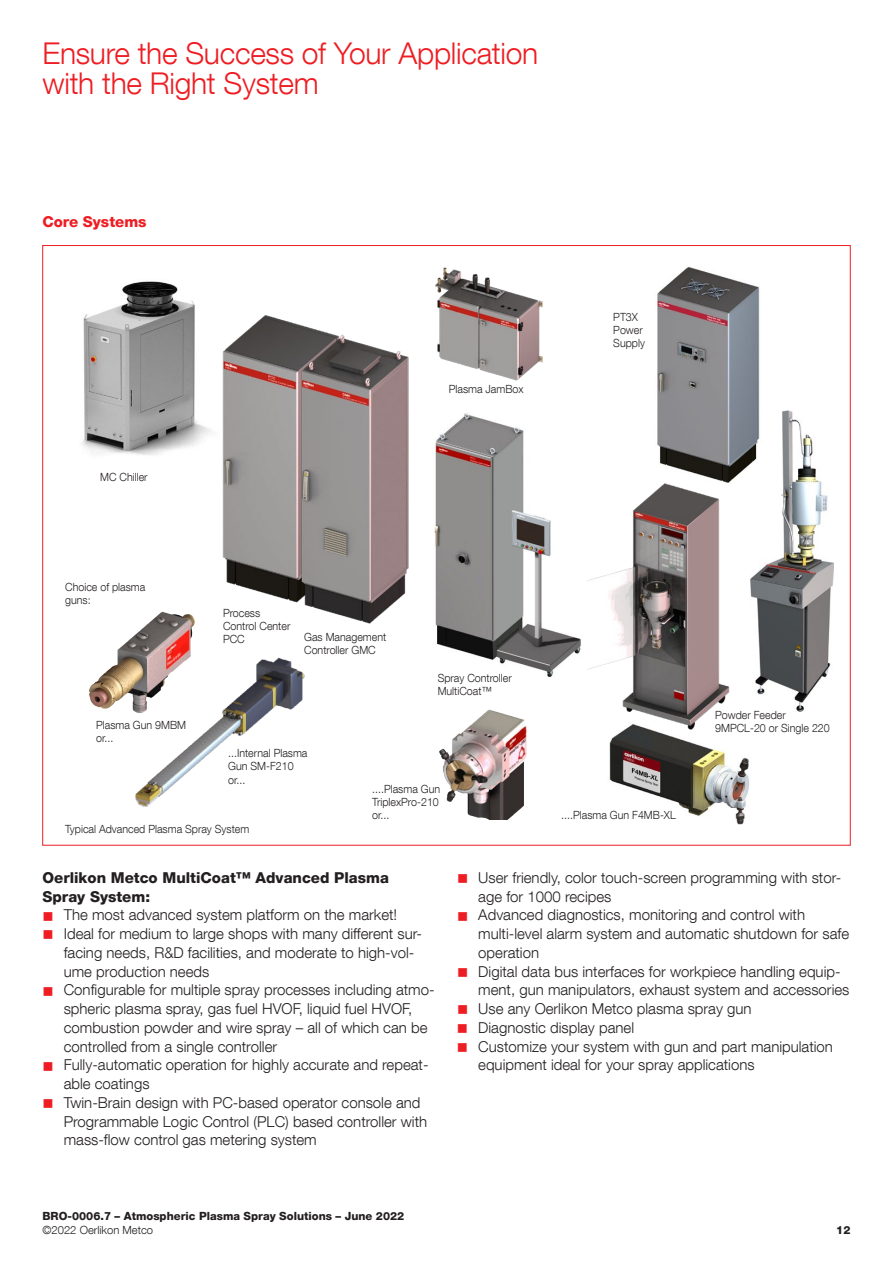
<style>
.page{position:relative;width:893px;height:1263px;background:#fff}
.page>*{position:absolute;margin:0;border:0;box-sizing:border-box;transform-origin:0 0}
.t1{font:300 30px/30px "Helvetica Neue LT Com";letter-spacing:-.01em;color:#ee1d23}
.t2{font:300 15px/18.8px "Helvetica Neue LT Com";color:#231f20}
.t3{font:800 15px/18.8px "Helvetica Neue LT Com";color:#231f20}
.t4{font:800 15px "Helvetica Neue LT Com";color:#ee1d23}
.t5{font:300 11.25px/13.2px "Helvetica Neue LT Com";color:#231f20;scale:.95 1}
.t6{font:800 11.25px "Helvetica Neue LT Com";color:#231f20}
.t7{font:300 11.25px "Helvetica Neue LT Com";color:#231f20}
.s1{color:#ee1d23}
</style>
<div class="page">
<img style="left:609px;top:731px;width:141px;height:94px">
<img style="left:750px;top:410px;width:83px;height:301px">
<img style="left:222px;top:315px;width:96px;height:288px">
<img style="left:298px;top:330px;width:111px;height:294px">
<img style="left:82px;top:281px;width:130px;height:174px">
<img style="left:657px;top:267px;width:105px;height:218px">
<img style="left:587px;top:482px;width:146px;height:249px">
<img style="left:135px;top:657px;width:170px;height:150px">
<img style="left:439px;top:709px;width:88px;height:110px">
<img style="left:435px;top:267px;width:108px;height:114px">
<img style="left:89px;top:611px;width:107px;height:103px">
<img style="left:434px;top:413px;width:147px;height:264px">
<h1 class="t1" style="left:43px;top:38px;width:497px">Ensure the Success of Your Application with the Right System</h1>
<p class="t4" style="left:42px;top:212px;width:106px">Core Systems</p>
<p class="t5" style="left:100px;top:470px;width:52px">MC Chiller</p>
<p class="t5" style="left:449px;top:382px;width:80px">Plasma JamBox</p>
<p class="t5" style="left:613px;top:310px;width:35px">PT3X<br>Power<br>Supply</p>
<p class="t5" style="left:65px;top:580px;width:86px">Choice of plasma guns:</p>
<p class="t5" style="left:96px;top:718px;width:96px">Plasma Gun 9MBM or...</p>
<p class="t5" style="left:223px;top:606px;width:72px">Process<br>Control Center<br>PCC</p>
<p class="t5" style="left:304px;top:630px;width:88px">Gas Management<br>Controller GMC</p>
<p class="t5" style="left:438px;top:671px;width:79px">Spray Controller<br>MultiCoat™</p>
<p class="t5" style="left:228px;top:746px;width:85px">...Internal Plasma<br>Gun SM-F210 or...</p>
<p class="t5" style="left:372px;top:782px;width:73px">....Plasma Gun<br>TriplexPro-210 or...</p>
<p class="t5" style="left:561px;top:808px;width:122px">....Plasma Gun F4MB-XL</p>
<p class="t5" style="left:715px;top:708px;width:122px">Powder Feeder<br>9MPCL-20 or Single 220</p>
<p class="t5" style="left:65px;top:822px;width:195px">Typical Advanced Plasma Spray System</p>
<p class="t3" style="left:43px;top:868px;width:348px">Oerlikon Metco MultiCoat™ Advanced Plasma<br>Spray System:</p>
<p class="t2" style="left:43px;top:905px;width:356px"><span class="s1">■</span> The most advanced system platform on the market!</p>
<p class="t2" style="left:64px;top:924px;width:360px;text-indent:-21px"><span class="s1">■</span> Ideal for medium to large shops with many different sur&shy;facing needs, R&amp;D facilities, and moderate to high-vol&shy;ume production needs</p>
<p class="t2" style="left:64px;top:980px;width:372px;text-indent:-21px"><span class="s1">■</span> Configurable for multiple spray processes including atmo&shy;spheric plasma spray, gas fuel HVOF, liquid fuel HVOF, combustion powder and wire spray – all of which can be controlled from a single controller</p>
<p class="t2" style="left:64px;top:1055px;width:366px;text-indent:-21px"><span class="s1">■</span> Fully-automatic operation for highly accurate and repeat&shy;able coatings</p>
<p class="t2" style="left:64px;top:1093px;width:365px;text-indent:-21px"><span class="s1">■</span> Twin-Brain design with PC-based operator console and<br>Programmable Logic Control (PLC) based controller with mass-flow control gas metering system</p>
<p class="t2" style="left:478px;top:868px;width:364px;text-indent:-21px"><span class="s1">■</span> User friendly, color touch-screen programming with stor&shy;age for 1000 recipes</p>
<p class="t2" style="left:478px;top:905px;width:372px;text-indent:-21px"><span class="s1">■</span> Advanced diagnostics, monitoring and control with multi-level alarm system and automatic shutdown for safe operation</p>
<p class="t2" style="left:478px;top:962px;width:373px;text-indent:-21px"><span class="s1">■</span> Digital data bus interfaces for workpiece handling equip&shy;ment, gun manipulators, exhaust system and accessories</p>
<p class="t2" style="left:457px;top:999px;width:296px"><span class="s1">■</span> Use any Oerlikon Metco plasma spray gun</p>
<p class="t2" style="left:457px;top:1018px;width:179px"><span class="s1">■</span> Diagnostic display panel</p>
<p class="t2" style="left:478px;top:1037px;width:356px;text-indent:-21px"><span class="s1">■</span> Customize your system with gun and part manipulation equipment ideal for your spray applications</p>
<p class="t6" style="left:43px;top:1209px;width:363px">BRO-0006.7 – Atmospheric Plasma Spray Solutions – June 2022</p>
<p class="t7" style="left:43px;top:1223px;width:112px">©2022 Oerlikon Metco</p>
<p class="t6" style="left:836px;top:1223px;width:16px">12</p>
</div>
